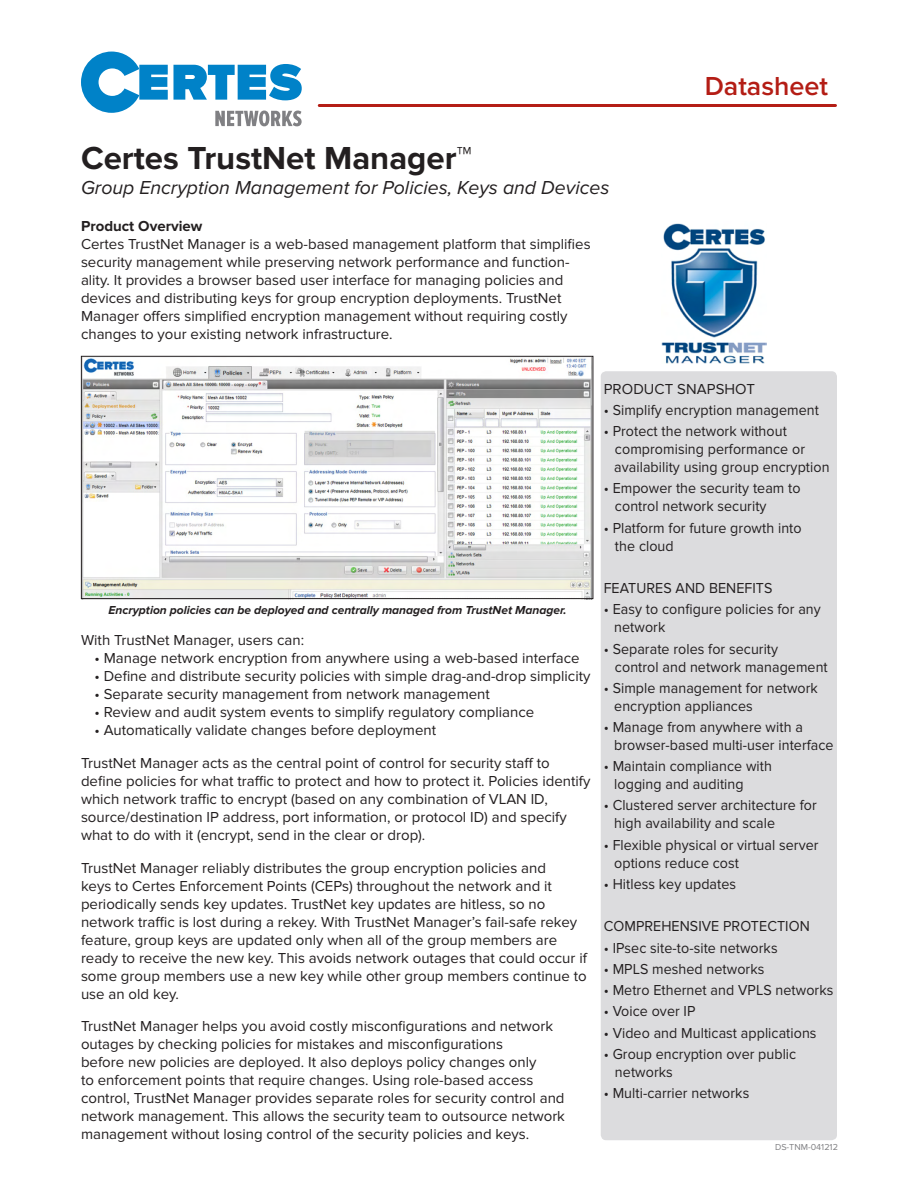
<style>
.page{position:relative;width:918px;height:1188px;background:#fff}
.page>*{position:absolute;margin:0;border:0;box-sizing:border-box;transform-origin:0 0}
.t1{font:700 33px "Proxima Nova";color:#231f20}
.t2{font:600 27px "Proxima Nova";color:#b41d15}
.t3{font:italic 19.5px "Proxima Nova";color:#231f20}
.t4{font:15px/18px "Proxima Nova";color:#231f20}
.t5{font:15px/18px "Proxima Nova";color:#231f20;scale:.95 1}
.t6{font:700 15px "Proxima Nova";color:#231f20}
.t7{font:italic 700 12px "Proxima Nova";color:#231f20}
.t8{font:9px "Proxima Nova";color:#808083}
</style>
<div class="page">
<img style="left:662px;top:223px;width:104px;height:141px">
<div style="left:601px;top:371px;width:236px;height:769px;background:#dcdcde;border-radius:5px"></div>
<svg style="left:81px;top:52px;width:221px;height:74px"></svg>
<hr style="left:319px;top:104px;width:517px;height:3px;background:#b41d15">
<img style="left:81px;top:358px;width:512px;height:242px">
<div style="left:81px;top:356px;width:512px;height:243px;border:1px solid #231f20"></div>
<p class="t1" style="left:81px;top:139px;width:392px">Certes TrustNet Manager™</p>
<p class="t3" style="left:81px;top:177px;width:530px">Group Encryption Management for Policies, Keys and Devices</p>
<p class="t6" style="left:81px;top:217px;width:123px">Product Overview</p>
<p class="t4" style="left:81px;top:235px;width:511px">Certes TrustNet Manager is a web-based management platform that simplifies security management while preserving network performance and function&shy;ality. It provides a browser based user interface for managing policies and devices and distributing keys for group encryption deployments. TrustNet Manager offers simplified encryption management without requiring costly changes to your existing network infrastructure.</p>
<p class="t2" style="left:705px;top:71px;width:125px">Datasheet</p>
<p class="t7" style="left:109px;top:604px;width:459px">Encryption policies can be deployed and centrally managed from TrustNet Manager.</p>
<p class="t4" style="left:81px;top:631px;width:225px">With TrustNet Manager, users can:</p>
<p class="t4" style="left:94px;top:649px;width:487px">• Manage network encryption from anywhere using a web-based interface</p>
<p class="t4" style="left:94px;top:667px;width:497px">• Define and distribute security policies with simple drag-and-drop simplicity</p>
<p class="t4" style="left:94px;top:685px;width:397px">• Separate security management from network management</p>
<p class="t4" style="left:94px;top:703px;width:441px">• Review and audit system events to simplify regulatory compliance</p>
<p class="t4" style="left:94px;top:721px;width:343px">• Automatically validate changes before deployment</p>
<p class="t4" style="left:81px;top:754px;width:511px">TrustNet Manager acts as the central point of control for security staff to define policies for what traffic to protect and how to protect it. Policies identify which network traffic to encrypt (based on any combination of VLAN ID, source/destination IP address, port information, or protocol ID) and specify what to do with it (encrypt, send in the clear or drop).</p>
<p class="t4" style="left:81px;top:859px;width:508px">TrustNet Manager reliably distributes the group encryption policies and<br>keys to Certes Enforcement Points (CEPs) throughout the network and it periodically sends key updates. TrustNet key updates are hitless, so no network traffic is lost during a rekey. With TrustNet Manager’s fail-safe rekey feature, group keys are updated only when all of the group members are ready to receive the new key. This avoids network outages that could occur if some group members use a new key while other group members continue to use an old key.</p>
<p class="t4" style="left:81px;top:1018px;width:486px">TrustNet Manager helps you avoid costly misconfigurations and network outages by checking policies for mistakes and misconfigurations<br>before new policies are deployed. It also deploys policy changes only<br>to enforcement points that require changes. Using role-based access control, TrustNet Manager provides separate roles for security control and network management. This allows the security team to outsource network management without losing control of the security policies and keys.</p>
<p class="t4" style="left:604px;top:380px;width:153px">PRODUCT SNAPSHOT</p>
<p class="t5" style="left:604px;top:401px;width:228px">• Simplify encryption management</p>
<p class="t5" style="left:614px;top:422px;width:228px;text-indent:-11px">• Protect the network without compromising performance or availability using group encryption</p>
<p class="t5" style="left:615px;top:480px;width:197px;text-indent:-11px">• Empower the security team to control network security</p>
<p class="t5" style="left:615px;top:519px;width:198px;text-indent:-11px">• Platform for future growth into the cloud</p>
<p class="t5" style="left:604px;top:579px;width:179px">FEATURES AND BENEFITS</p>
<p class="t5" style="left:614px;top:601px;width:219px;text-indent:-11px">• Easy to configure policies for any network</p>
<p class="t5" style="left:615px;top:640px;width:226px;text-indent:-11px">• Separate roles for security<br>control and network management</p>
<p class="t5" style="left:614px;top:679px;width:216px;text-indent:-11px">• Simple management for network encryption appliances</p>
<p class="t5" style="left:614px;top:718px;width:232px;text-indent:-11px">• Manage from anywhere with a browser-based multi-user interface</p>
<p class="t5" style="left:614px;top:757px;width:168px;text-indent:-11px">• Maintain compliance with logging and auditing</p>
<p class="t5" style="left:614px;top:797px;width:215px;text-indent:-11px">• Clustered server architecture for high availability and scale</p>
<p class="t5" style="left:614px;top:836px;width:217px;text-indent:-11px">• Flexible physical or virtual server options reduce cost</p>
<p class="t5" style="left:604px;top:875px;width:141px">• Hitless key updates</p>
<p class="t5" style="left:604px;top:918px;width:218px">COMPREHENSIVE PROTECTION</p>
<p class="t5" style="left:604px;top:939px;width:185px">• IPsec site-to-site networks</p>
<p class="t5" style="left:604px;top:960px;width:171px">• MPLS meshed networks</p>
<p class="t5" style="left:604px;top:981px;width:243px">• Metro Ethernet and VPLS networks</p>
<p class="t5" style="left:604px;top:1003px;width:98px">• Voice over IP</p>
<p class="t5" style="left:604px;top:1024px;width:226px">• Video and Multicast applications</p>
<p class="t5" style="left:615px;top:1045px;width:192px;text-indent:-11px">• Group encryption over public networks</p>
<p class="t5" style="left:604px;top:1084px;width:155px">• Multi-carrier networks</p>
<p class="t8" style="left:775px;top:1142px;width:64px">DS-TNM-041212</p>
</div>
